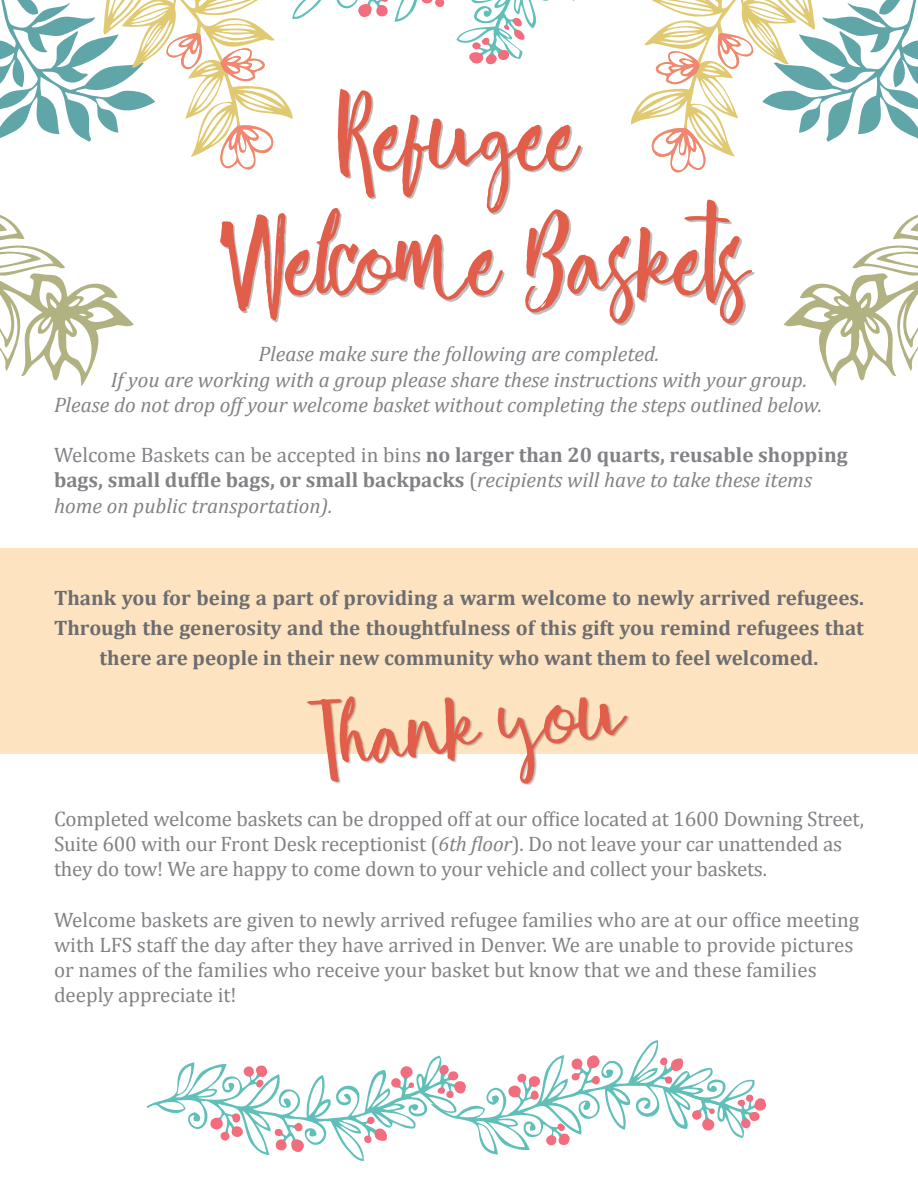
<style>
.page{position:relative;width:918px;height:1188px;background:#fff}
.page>*{position:absolute;margin:0;border:0;box-sizing:border-box;transform-origin:0 0}
.t1{font:103.95px "Risoless Script";color:#e05e4a}
.t2{font:90px "Risoless Script";color:#e05e4a}
.t3{font:21px/25.2px "Cambria";letter-spacing:-.01em;color:#808285}
.t4{font:700 21px/30px "Cambria";color:#6c6d70;text-align:center}
.t5{font:italic 21px "Cambria";color:#808285}
.t6{font:700 21px/25.2px "Cambria";color:#808285}
.s1{font-weight:400}
.s2{font-weight:400;font-style:italic}
.s3{font-style:italic}
</style>
<div class="page">
<div style="left:222px;top:91px;width:532px;height:235px;background:#231f20;opacity:.3"></div>
<div style="left:0;top:549px;width:918px;height:205px;background:#fee3c0"></div>
<div style="left:307px;top:696px;width:322px;height:90px;background:#231f20;opacity:.3"></div>
<svg style="left:0;top:215px;width:134px;height:171px"></svg>
<svg style="left:783px;top:214px;width:135px;height:172px"></svg>
<svg style="left:0;top:0;width:918px;height:174px"></svg>
<svg style="left:147px;top:1040px;width:620px;height:121px"></svg>
<p class="t1" style="left:337px;top:75px;width:242px">Refugee</p>
<p class="t1" style="left:220px;top:199px;width:531px">Welcome Baskets</p>
<p class="t5" style="left:259px;top:339px;width:402px">Please make sure the following are completed.</p>
<p class="t5" style="left:111px;top:365px;width:698px">If you are working with a group please share these instructions with your group.</p>
<p class="t5" style="left:54px;top:390px;width:770px">Please do not drop off your welcome basket without completing the steps outlined below.</p>
<p class="t6" style="left:54px;top:442px;width:795px"><span class="s1">Welcome Baskets can be accepted in bins</span> no larger than 20 quarts, reusable shopping bags, small duffle bags, or small backpacks <span class="s1">(</span><span class="s2">recipients will have to take these items home on public transportation).</span></p>
<p class="t4" style="left:54px;top:583px;width:811px">Thank you for being a part of providing a warm welcome to newly arrived refugees.<br>Through the generosity and the thoughtfulness of this gift you remind refugees that there are people in their new community who want them to feel welcomed.</p>
<p class="t2" style="left:305px;top:688px;width:316px;rotate:-6deg">Thank you</p>
<p class="t3" style="left:54px;top:806px;width:812px">Completed welcome baskets can be dropped off at our office located at 1600 Downing Street,<br>Suite 600 with our Front Desk receptionist (<span class="s3">6th floor</span>). Do not leave your car unattended as they do tow! We are happy to come down to your vehicle and collect your baskets.</p>
<p class="t3" style="left:54px;top:907px;width:807px">Welcome baskets are given to newly arrived refugee families who are at our office meeting with LFS staff the day after they have arrived in Denver. We are unable to provide pictures or names of the families who receive your basket but know that we and these families deeply appreciate it!</p>
</div>
